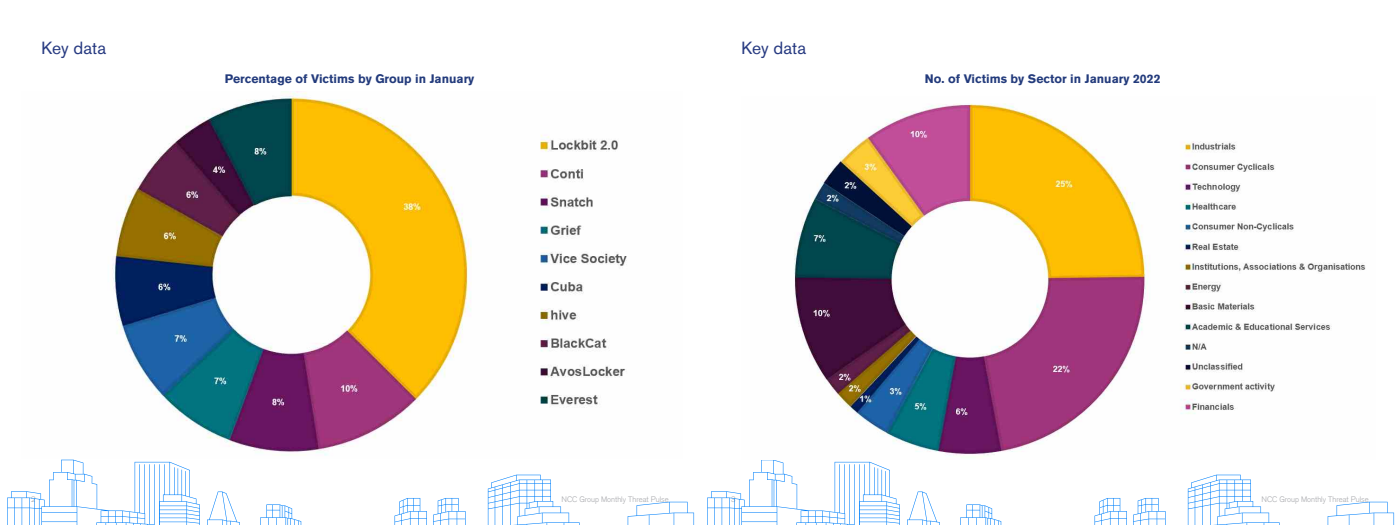
<style>
.page{position:relative;width:1400px;height:525px;background:#fff}
.page>*{position:absolute;margin:0;border:0;box-sizing:border-box;transform-origin:0 0}
.t1{font:17.5px "Akzidenz Grotesk BE";color:#273a81}
.t2{font:700 12.25px "Akzidenz Grotesk BE";color:#233b7c}
.t3{font:300 7.88px "Akzidenz Grotesk";color:#a8a9ad}
</style>
<div class="page">
<svg style="left:7px;top:460px;width:627px;height:65px"></svg>
<svg style="left:634px;top:460px;width:761px;height:65px"></svg>
<img style="left:112px;top:92px;width:515px;height:364px">
<img style="left:794px;top:103px;width:572px;height:353px">
<p class="t1" style="left:41px;top:38px;width:66px">Key data</p>
<p class="t2" style="left:225px;top:72px;width:251px">Percentage of Victims by Group in January</p>
<p class="t1" style="left:741px;top:38px;width:66px">Key data</p>
<p class="t2" style="left:925px;top:72px;width:237px">No. of Victims by Sector in January 2022</p>
<p class="t3" style="left:31px;top:495px;width:6px">2</p>
<p class="t3" style="left:562px;top:495px;width:109px">NCC Group Monthly Threat Pulse</p>
<p class="t3" style="left:731px;top:495px;width:6px">3</p>
<p class="t3" style="left:1262px;top:495px;width:109px">NCC Group Monthly Threat Pulse</p>
</div>
